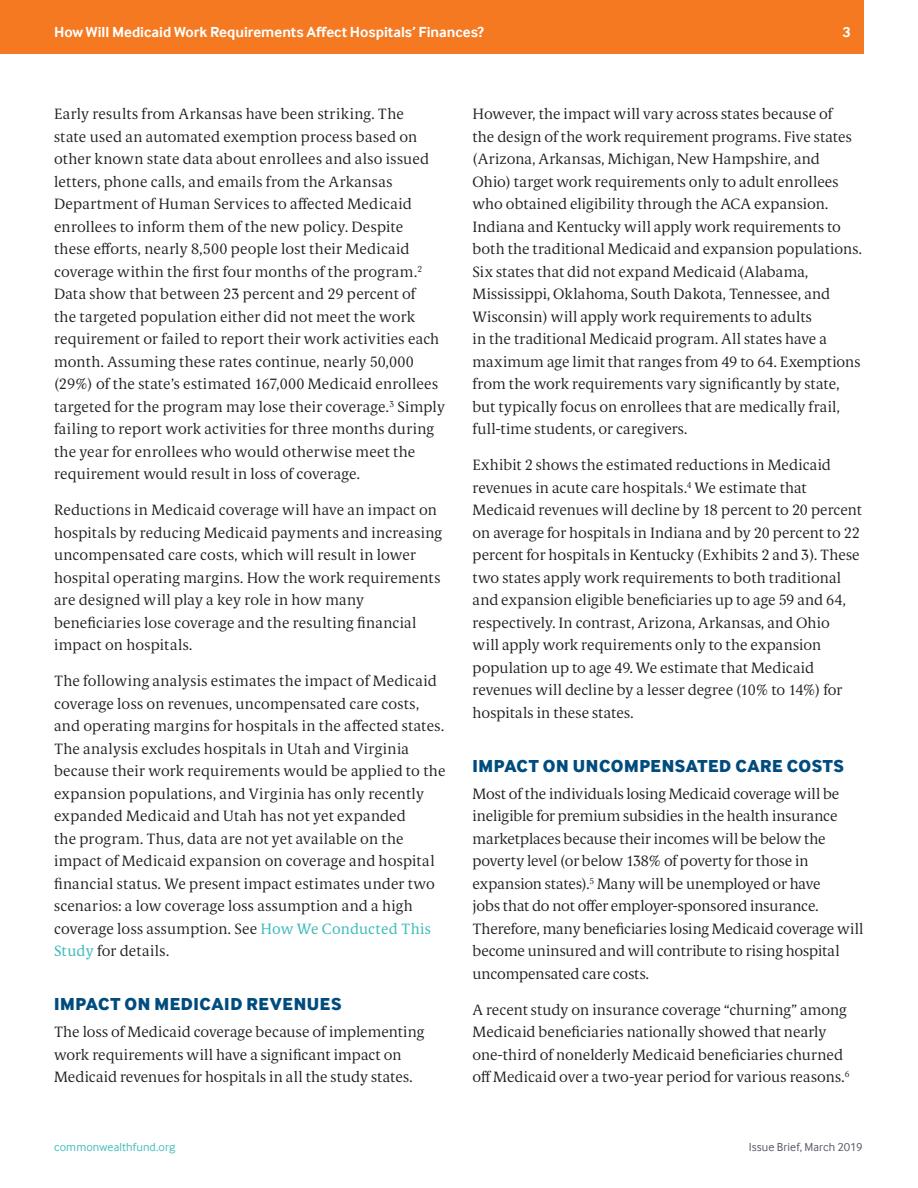
<style>
.page{position:relative;width:918px;height:1188px;background:#fff}
.page>*{position:absolute;margin:0;border:0;box-sizing:border-box;transform-origin:0 0}
.Heads_-_All_Caps{font:18px "Inter Face X Bold";letter-spacing:.035em;color:#014c7e}
.Body_Copy_-_No_Inden{font:300 15px/22.5px "Berlingske Serif Text";letter-spacing:.01em;color:#231f20}
.t1{font:700 15px "Inter Face";letter-spacing:-.005em;color:#fff}
.t2{font:12px "Inter Face";letter-spacing:.01em;color:#44bdbb}
.t3{font:12px "Inter Face";letter-spacing:.01em;color:#5a5d67}
.s1{font-weight:400;color:#44bdbb}
</style>
<div class="page">
<div style="left:0;top:0;width:864px;height:54px;background:#f47921"></div>
<p class="t1" style="left:54px;top:23px;width:431px">How Will Medicaid Work Requirements Affect Hospitals’ Finances?</p>
<p class="t1" style="left:842px;top:23px;width:10px">3</p>
<p class="Body_Copy_-_No_Inden" style="left:54px;top:102px;width:393px">Early results from Arkansas have been striking. The<br>state used an automated exemption process based on other known state data about enrollees and also issued letters, phone calls, and emails from the Arkansas Department of Human Services to affected Medicaid enrollees to inform them of the new policy. Despite<br>these efforts, nearly 8,500 people lost their Medicaid coverage within the first four months of the program.<sup>2<br></sup>Data show that between 23 percent and 29 percent of<br>the targeted population either did not meet the work requirement or failed to report their work activities each month. Assuming these rates continue, nearly 50,000 (29%) of the state’s estimated 167,000 Medicaid enrollees targeted for the program may lose their coverage.<sup>3</sup> Simply failing to report work activities for three months during the year for enrollees who would otherwise meet the requirement would result in loss of coverage.</p>
<p class="Body_Copy_-_No_Inden" style="left:54px;top:498px;width:390px">Reductions in Medicaid coverage will have an impact on hospitals by reducing Medicaid payments and increasing uncompensated care costs, which will result in lower hospital operating margins. How the work requirements are designed will play a key role in how many beneficiaries lose coverage and the resulting financial impact on hospitals.</p>
<p class="Body_Copy_-_No_Inden" style="left:54px;top:669px;width:393px">The following analysis estimates the impact of Medicaid coverage loss on revenues, uncompensated care costs, and operating margins for hospitals in the affected states.<br>The analysis excludes hospitals in Utah and Virginia because their work requirements would be applied to the expansion populations, and Virginia has only recently expanded Medicaid and Utah has not yet expanded<br>the program. Thus, data are not yet available on the impact of Medicaid expansion on coverage and hospital financial status. We present impact estimates under two scenarios: a low coverage loss assumption and a high coverage loss assumption. See <span class="s1">How We Conducted This Study</span> for details.</p>
<p class="Heads_-_All_Caps" style="left:54px;top:993px;width:289px">IMPACT ON MEDICAID REVENUES</p>
<p class="Body_Copy_-_No_Inden" style="left:54px;top:1020px;width:372px">The loss of Medicaid coverage because of implementing work requirements will have a significant impact on<br>Medicaid revenues for hospitals in all the study states.</p>
<p class="Body_Copy_-_No_Inden" style="left:472px;top:102px;width:391px">However, the impact will vary across states because of<br>the design of the work requirement programs. Five states (Arizona, Arkansas, Michigan, New Hampshire, and Ohio) target work requirements only to adult enrollees who obtained eligibility through the ACA expansion.<br>Indiana and Kentucky will apply work requirements to both the traditional Medicaid and expansion populations.<br>Six states that did not expand Medicaid (Alabama, Mississippi, Oklahoma, South Dakota, Tennessee, and Wisconsin) will apply work requirements to adults<br>in the traditional Medicaid program. All states have a maximum age limit that ranges from 49 to 64. Exemptions from the work requirements vary significantly by state, but typically focus on enrollees that are medically frail, full-time students, or caregivers.</p>
<p class="Body_Copy_-_No_Inden" style="left:472px;top:453px;width:391px">Exhibit 2 shows the estimated reductions in Medicaid revenues in acute care hospitals.<sup>4</sup> We estimate that Medicaid revenues will decline by 18 percent to 20 percent on average for hospitals in Indiana and by 20 percent to 22 percent for hospitals in Kentucky (Exhibits 2 and 3). These two states apply work requirements to both traditional and expansion eligible beneficiaries up to age 59 and 64, respectively. In contrast, Arizona, Arkansas, and Ohio<br>will apply work requirements only to the expansion population up to age 49. We estimate that Medicaid revenues will decline by a lesser degree (10% to 14%) for hospitals in these states.</p>
<p class="Heads_-_All_Caps" style="left:472px;top:755px;width:373px">IMPACT ON UNCOMPENSATED CARE COSTS</p>
<p class="Body_Copy_-_No_Inden" style="left:472px;top:782px;width:392px">Most of the individuals losing Medicaid coverage will be ineligible for premium subsidies in the health insurance marketplaces because their incomes will be below the poverty level (or below 138% of poverty for those in expansion states).<sup>5</sup> Many will be unemployed or have<br>jobs that do not offer employer-sponsored insurance.<br>Therefore, many beneficiaries losing Medicaid coverage will become uninsured and will contribute to rising hospital uncompensated care costs.</p>
<p class="Body_Copy_-_No_Inden" style="left:472px;top:998px;width:379px">A recent study on insurance coverage “churning” among Medicaid beneficiaries nationally showed that nearly one-third of nonelderly Medicaid beneficiaries churned off Medicaid over a two-year period for various reasons.<sup>6</sup></p>
<p class="t2" style="left:54px;top:1140px;width:123px">commonwealthfund.org</p>
<p class="t3" style="left:749px;top:1140px;width:115px">Issue Brief, March 2019</p>
</div>
